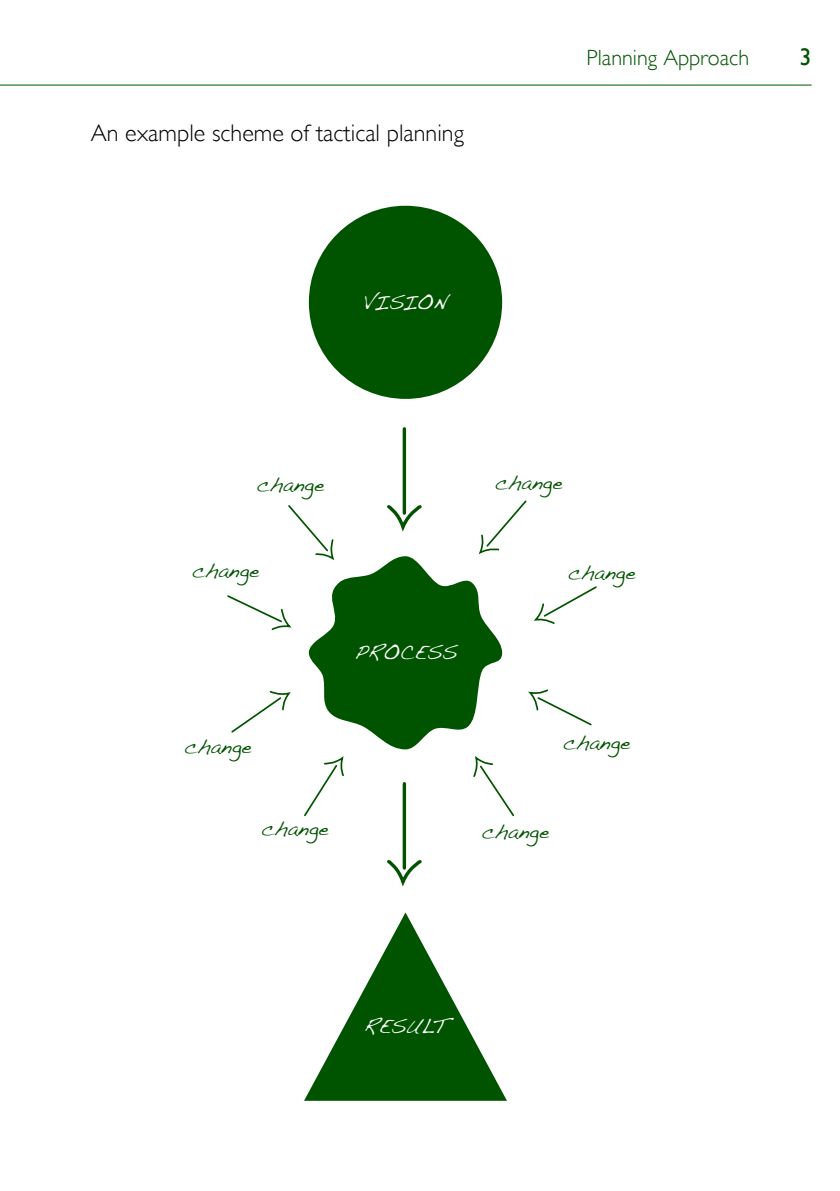
<style>
.page{position:relative;width:840px;height:1191px;background:#fff}
.page>*{position:absolute;margin:0;border:0;box-sizing:border-box;transform-origin:0 0}
.t1{font:300 24px "Gill Sans";color:#000}
.t2{font:24px "Gill Sans";color:#005400}
.t3{font:300 22px "Gill Sans";color:#005400}
.t4{font:20.4px "Handwriting Dakota";letter-spacing:.02em;color:#005400}
.t5{font:20.4px "Handwriting Dakota";color:#fff}
</style>
<div class="page">
<hr style="left:0;top:85px;width:811px;height:1px;background:#005400">
<div style="left:309px;top:206px;width:193px;height:193px;background:#005400;border-radius:50%"></div>
<svg style="left:304px;top:912px;width:202px;height:188px"></svg>
<svg style="left:402px;top:429px;width:4px;height:70px"></svg>
<svg style="left:227px;top:499px;width:370px;height:318px"></svg>
<svg style="left:402px;top:783px;width:4px;height:75px"></svg>
<svg style="left:387px;top:858px;width:35px;height:29px"></svg>
<p class="t1" style="left:91px;top:119px;width:374px">An example scheme of tactical planning</p>
<p class="t5" style="left:363px;top:289px;width:86px">VISION</p>
<p class="t3" style="left:586px;top:45px;width:164px">Planning Approach</p>
<p class="t2" style="left:799px;top:43px;width:13px">3</p>
<p class="t4" style="left:257px;top:472px;width:69px">change</p>
<p class="t4" style="left:495px;top:470px;width:69px">change</p>
<p class="t4" style="left:192px;top:558px;width:69px">change</p>
<p class="t5" style="left:354px;top:640px;width:104px">PROCESS</p>
<p class="t4" style="left:568px;top:560px;width:69px">change</p>
<p class="t4" style="left:184px;top:734px;width:69px">change</p>
<p class="t4" style="left:563px;top:730px;width:69px">change</p>
<p class="t4" style="left:261px;top:815px;width:69px">change</p>
<p class="t4" style="left:482px;top:818px;width:69px">change</p>
<p class="t5" style="left:363px;top:1014px;width:85px">RESULT</p>
</div>
